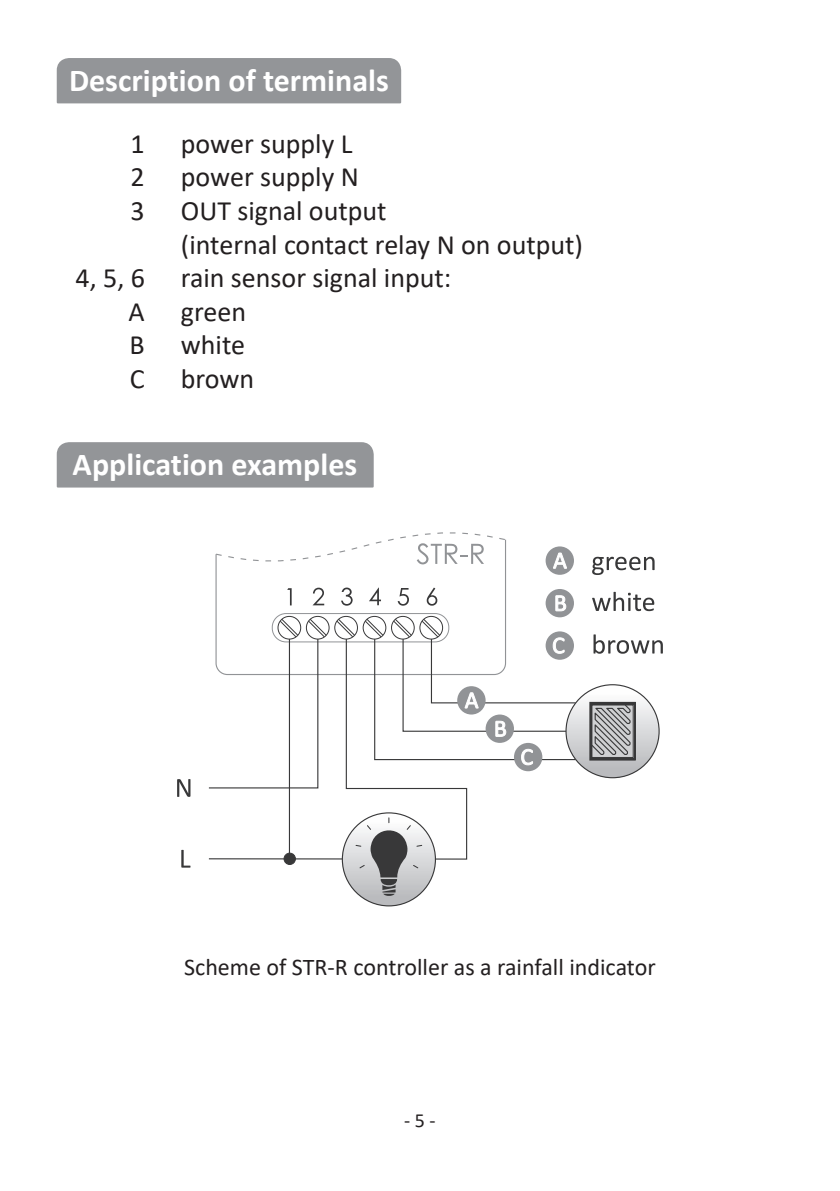
<style>
.page{position:relative;width:840px;height:1191px;background:#fff}
.page>*{position:absolute;margin:0;border:0;box-sizing:border-box;transform-origin:0 0}
.t1{font:700 32px "Calibri";color:#fff}
.t2{font:28px/33.6px "Calibri";color:#231f20}
.t3{font:24px "Calibri";color:#231f20}
.t4{font:20px "Calibri";color:#231f20}
</style>
<div class="page">
<svg style="left:177px;top:779px;width:13px;height:18px"></svg>
<svg style="left:181px;top:850px;width:9px;height:17px"></svg>
<div style="left:284px;top:853px;width:11px;height:11px;background:#383839;border-radius:50%"></div>
<div style="left:284px;top:853px;width:11px;height:11px;border:1px solid #383839;border-radius:50%"></div>
<svg style="left:565px;top:684px;width:93px;height:93px"></svg>
<div style="left:589px;top:702px;width:46px;height:58px;border:1px solid #383839"></div>
<svg style="left:590px;top:703px;width:41px;height:53px;background:#9b9c9e"></svg>
<svg style="left:592px;top:557px;width:62px;height:18px"></svg>
<svg style="left:592px;top:592px;width:62px;height:19px"></svg>
<svg style="left:593px;top:634px;width:69px;height:19px"></svg>
<svg style="left:215px;top:532px;width:361px;height:257px"></svg>
<svg style="left:208px;top:638px;width:259px;height:222px"></svg>
<svg style="left:342px;top:813px;width:93px;height:93px;background:#c7c8ca"></svg>
<svg style="left:354px;top:818px;width:68px;height:78px"></svg>
<div style="left:57px;top:58px;width:344px;height:45px;background:#939598"></div>
<div style="left:57px;top:442px;width:316px;height:45px;background:#939598"></div>
<p class="t1" style="left:69px;top:58px;width:321px">Description of terminals</p>
<p class="t2" style="left:131px;top:126px;width:16px">1</p>
<p class="t2" style="left:181px;top:126px;width:173px">power supply L</p>
<p class="t2" style="left:131px;top:159px;width:16px">2</p>
<p class="t2" style="left:181px;top:159px;width:179px">power supply N</p>
<p class="t2" style="left:131px;top:193px;width:16px">3</p>
<p class="t2" style="left:181px;top:193px;width:403px">OUT signal output<br>(internal contact relay N on output)</p>
<p class="t2" style="left:75px;top:260px;width:71px">4, 5, 6</p>
<p class="t2" style="left:181px;top:260px;width:272px">rain sensor signal input:</p>
<p class="t2" style="left:128px;top:294px;width:18px">A</p>
<p class="t2" style="left:181px;top:294px;width:67px">green</p>
<p class="t2" style="left:129px;top:327px;width:17px">B</p>
<p class="t2" style="left:181px;top:327px;width:66px">white</p>
<p class="t2" style="left:130px;top:361px;width:16px">C</p>
<p class="t2" style="left:181px;top:361px;width:75px">brown</p>
<p class="t1" style="left:73px;top:442px;width:286px">Application examples</p>
<p class="t3" style="left:184px;top:950px;width:473px">Scheme of STR-R controller as a rainfall indicator</p>
<p class="t4" style="left:404px;top:1106px;width:33px">- 5 -</p>
</div>
